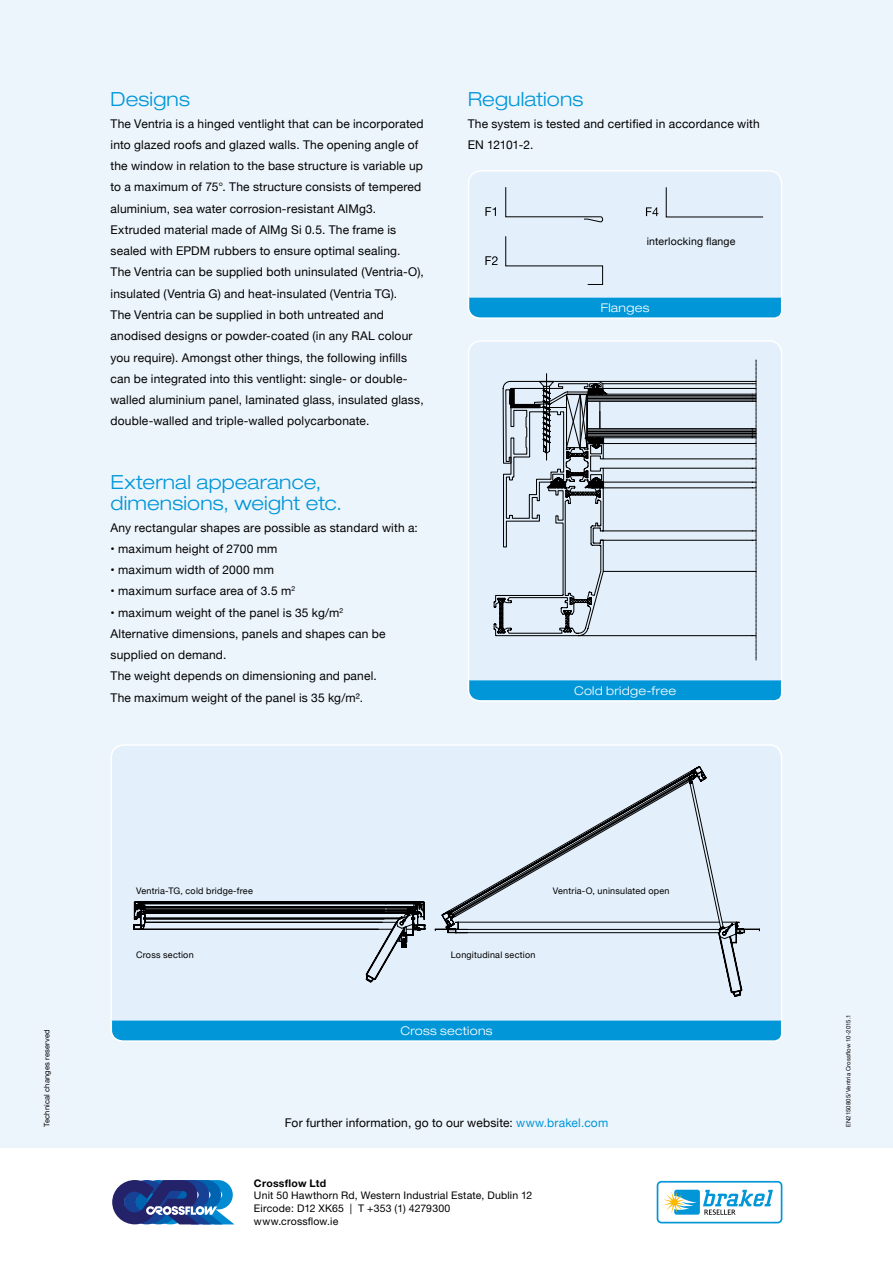
<style>
.page{position:relative;width:893px;height:1263px;background:#fff}
.page>*{position:absolute;margin:0;border:0;box-sizing:border-box;transform-origin:0 0}
.t1{font:300 expanded 19.5px/21.3px "Helvetica Neue";letter-spacing:.01em;color:#0096d8}
.t2{font:12px/21.3px "Helvetica Neue";letter-spacing:.015em;color:#000}
.t3{font:300 expanded 12px "Helvetica Neue";letter-spacing:.025em;color:#fff}
.t4{font:10.5px/12.6px "Helvetica Neue";letter-spacing:.02em;color:#000}
.t5{font:10.5px "Helvetica Neue";letter-spacing:.02em;color:#000}
.t6{font:700 10.5px "Helvetica Neue";letter-spacing:.025em;color:#000}
.t7{font:9px "Helvetica Neue";letter-spacing:.025em;color:#000}
.t8{font:7.5px "Helvetica Neue";letter-spacing:.025em;color:#000}
.t9{font:6px "Helvetica Neue";letter-spacing:.02em;color:#000}
.s1{color:#0096d8}
</style>
<div class="page">
<div style="left:0;top:0;width:893px;height:1148px;background:#edf5fc"></div>
<svg style="left:657px;top:1181px;width:125px;height:42px"></svg>
<div style="left:111px;top:745px;width:671px;height:296px;background:#e3effb;border-radius:13px"></div>
<svg style="left:718px;top:934px;width:24px;height:62px"></svg>
<svg style="left:145px;top:766px;width:615px;height:168px"></svg>
<svg style="left:133px;top:901px;width:293px;height:81px"></svg>
<svg style="left:110px;top:1019px;width:673px;height:23px;background:#23a4dd"></svg>
<div style="left:468px;top:171px;width:314px;height:147px;background:#e3effb;border-radius:13px"></div>
<svg style="left:485px;top:207px;width:11px;height:9px"></svg>
<svg style="left:485px;top:256px;width:13px;height:9px"></svg>
<svg style="left:505px;top:187px;width:258px;height:98px"></svg>
<div style="left:468px;top:170px;width:314px;height:149px;border:2px solid #fff;border-radius:13px"></div>
<svg style="left:468px;top:296px;width:315px;height:23px;background:#25a4dd"></svg>
<div style="left:468px;top:341px;width:314px;height:360px;background:#e3effb;border-radius:13px"></div>
<svg style="left:608px;top:380px;width:144px;height:22px"></svg>
<svg style="left:502px;top:374px;width:106px;height:36px"></svg>
<svg style="left:494px;top:410px;width:258px;height:227px"></svg>
<svg style="left:752px;top:360px;width:4px;height:300px"></svg>
<div style="left:468px;top:340px;width:314px;height:362px;border:2px solid #fff;border-radius:13px"></div>
<svg style="left:468px;top:679px;width:315px;height:23px;background:#25a5dd"></svg>
<svg style="left:112px;top:1180px;width:123px;height:45px;background:#4163a0"></svg>
<h1 class="t1" style="left:111px;top:89px;width:81px">Designs</h1>
<p class="t2" style="left:111px;top:113px;width:315px">The Ventria is a hinged ventlight that can be incorporated into glazed roofs and glazed walls. The opening angle of the window in relation to the base structure is variable up to a maximum of 75°. The structure consists of tempered aluminium, sea water corrosion-resistant AlMg3.<br>Extruded material made of AlMg Si 0.5. The frame is sealed with EPDM rubbers to ensure optimal sealing.<br>The Ventria can be supplied both uninsulated (Ventria-O), insulated (Ventria G) and heat-insulated (Ventria TG).<br>The Ventria can be supplied in both untreated and anodised designs or powder-coated (in any RAL colour you require). Amongst other things, the following infills can be integrated into this ventlight: single- or double&shy;walled aluminium panel, laminated glass, insulated glass, double-walled and triple-walled polycarbonate.</p>
<h1 class="t1" style="left:111px;top:471px;width:233px">External appearance, dimensions, weight etc.</h1>
<p class="t2" style="left:111px;top:517px;width:309px">Any rectangular shapes are possible as standard with a:</p>
<p class="t2" style="left:111px;top:539px;width:168px">• maximum height of 2700 mm</p>
<p class="t2" style="left:111px;top:560px;width:165px">• maximum width of 2000 mm</p>
<p class="t2" style="left:111px;top:581px;width:186px">• maximum surface area of 3.5 m<sup>2</sup></p>
<p class="t2" style="left:111px;top:602px;width:277px">• maximum weight of the panel is 35 kg/m<sup>2<br></sup>Alternative dimensions, panels and shapes can be supplied on demand.<br>The weight depends on dimensioning and panel.<br>The maximum weight of the panel is 35 kg/m².</p>
<h1 class="t1" style="left:468px;top:89px;width:117px">Regulations</h1>
<p class="t2" style="left:468px;top:113px;width:294px">The system is tested and certified in accordance with<br>EN 12101-2.</p>
<p class="t5" style="left:647px;top:234px;width:90px">interlocking flange</p>
<p class="t3" style="left:601px;top:300px;width:50px">Flanges</p>
<p class="t3" style="left:574px;top:683px;width:104px">Cold bridge-free</p>
<p class="t8" style="left:42px;top:1127px;width:99px;rotate:-90deg">Technical changes reserved</p>
<p class="t7" style="left:136px;top:885px;width:118px">Ventria-TG, cold bridge-free</p>
<p class="t7" style="left:553px;top:885px;width:118px">Ventria-O, uninsulated open</p>
<p class="t7" style="left:136px;top:948px;width:59px">Cross section</p>
<p class="t7" style="left:451px;top:948px;width:86px">Longitudinal section</p>
<p class="t3" style="left:400px;top:1023px;width:94px">Cross sections</p>
<p class="t2" style="left:285px;top:1113px;width:325px">For further information, go to our website: <span class="s1">www.brakel.com</span></p>
<p class="t6" style="left:254px;top:1176px;width:74px">Crossflow Ltd</p>
<p class="t4" style="left:254px;top:1189px;width:280px">Unit 50 Hawthorn Rd, Western Industrial Estate, Dublin 12<br>Eircode: D12 XK65 | T +353 (1) 4279300 www.crossflow.ie</p>
<p class="t9" style="left:844px;top:1127px;width:114px;rotate:-90deg">EN2150805/Ventria Crossflow 10-2015.1</p>
</div>
